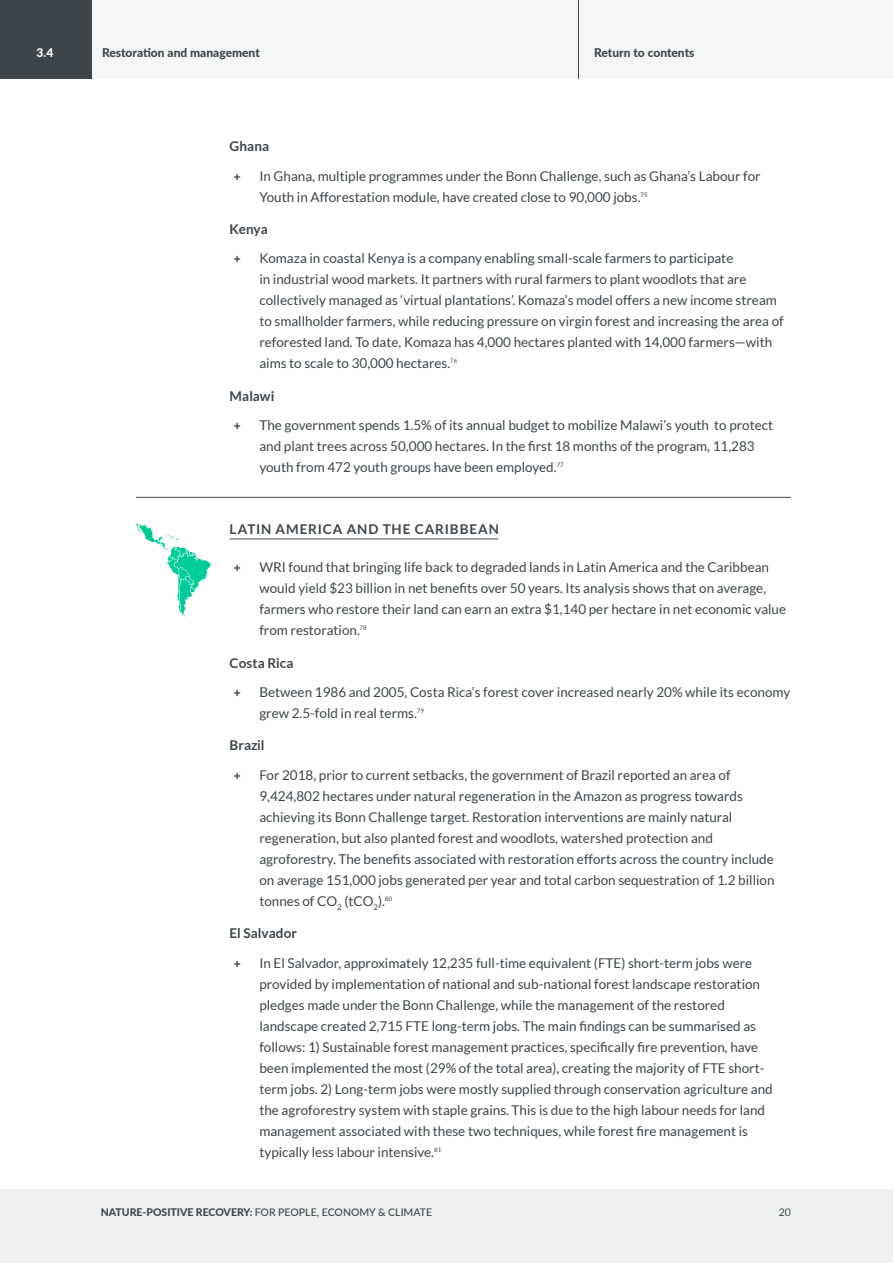
<style>
.page{position:relative;width:893px;height:1263px;background:#fff}
.page>*{position:absolute;margin:0;border:0;box-sizing:border-box;transform-origin:0 0}
.t1{font:13.5px/21px "Lato";color:#3d454a}
.COUNTRY_REGION{font:700 13.5px "Lato";color:#3d454a}
.COUNTRY_CONTINENT{font:700 13.5px "Lato";letter-spacing:.07em;color:#3d454a}
.t2{font:800 12px "Lato";color:#3d454a}
.t3{font:800 12px "Lato";color:#fff}
.t4{font:500 10.5px "Lato";color:#3d454a}
.t5{font:10.5px "Lato";color:#3d454a}
.s1{font-weight:800}
</style>
<div class="page">
<hr style="left:230px;top:538px;width:268px;height:1px;background:#3d454a">
<hr style="left:136px;top:497px;width:655px;height:1px;background:#3d454a">
<svg style="left:136px;top:524px;width:75px;height:93px"></svg>
<div style="left:92px;top:0;width:801px;height:79px;background:#f5f6f6"></div>
<div style="left:0;top:0;width:92px;height:79px;background:#3d454a"></div>
<hr style="left:578px;top:0;width:1px;height:79px;background:#3d454a">
<div style="left:0;top:1189px;width:893px;height:74px;background:#eff0f0"></div>
<p class="t3" style="left:37px;top:44px;width:18px">3.4</p>
<p class="t2" style="left:102px;top:44px;width:159px">Restoration and management</p>
<p class="t2" style="left:594px;top:44px;width:102px">Return to contents</p>
<p class="COUNTRY_REGION" style="left:230px;top:139px;width:41px">Ghana</p>
<p class="t2" style="left:234px;top:167px;width:8px">+</p>
<p class="t1" style="left:259px;top:165px;width:503px">In Ghana, multiple programmes under the Bonn Challenge, such as Ghana’s Labour for<br>Youth in Afforestation module, have created close to 90,000 jobs.<sup>75</sup></p>
<p class="COUNTRY_REGION" style="left:230px;top:221px;width:40px">Kenya</p>
<p class="t2" style="left:234px;top:250px;width:8px">+</p>
<p class="t1" style="left:259px;top:248px;width:526px">Komaza in coastal Kenya is a company enabling small-scale farmers to participate<br>in industrial wood markets. It partners with rural farmers to plant woodlots that are collectively managed as ‘virtual plantations’. Komaza’s model offers a new income stream to smallholder farmers, while reducing pressure on virgin forest and increasing the area of reforested land. To date, Komaza has 4,000 hectares planted with 14,000 farmers—with aims to scale to 30,000 hectares.<sup>76</sup></p>
<p class="COUNTRY_REGION" style="left:230px;top:388px;width:46px">Malawi</p>
<p class="t2" style="left:234px;top:417px;width:8px">+</p>
<p class="t1" style="left:259px;top:415px;width:515px">The government spends 1.5% of its annual budget to mobilize Malawi’s youth to protect and plant trees across 50,000 hectares. In the first 18 months of the program, 11,283 youth from 472 youth groups have been employed.<sup>77</sup></p>
<p class="COUNTRY_CONTINENT" style="left:230px;top:522px;width:271px">LATIN AMERICA AND THE CARIBBEAN</p>
<p class="t2" style="left:234px;top:559px;width:8px">+</p>
<p class="t1" style="left:259px;top:557px;width:528px">WRI found that bringing life back to degraded lands in Latin America and the Caribbean would yield $23 billion in net benefits over 50 years. Its analysis shows that on average, farmers who restore their land can earn an extra $1,140 per hectare in net economic value from restoration.<sup>78</sup></p>
<p class="COUNTRY_REGION" style="left:230px;top:655px;width:66px">Costa Rica</p>
<p class="t2" style="left:234px;top:684px;width:8px">+</p>
<p class="t1" style="left:259px;top:682px;width:532px">Between 1986 and 2005, Costa Rica’s forest cover increased nearly 20% while its economy grew 2.5-fold in real terms.<sup>79</sup></p>
<p class="COUNTRY_REGION" style="left:230px;top:738px;width:36px">Brazil</p>
<p class="t2" style="left:234px;top:766px;width:8px">+</p>
<p class="t1" style="left:259px;top:764px;width:517px">For 2018, prior to current setbacks, the government of Brazil reported an area of 9,424,802 hectares under natural regeneration in the Amazon as progress towards achieving its Bonn Challenge target. Restoration interventions are mainly natural regeneration, but also planted forest and woodlots, watershed protection and agroforestry. The benefits associated with restoration efforts across the country include on average 151,000 jobs generated per year and total carbon sequestration of 1.2 billion tonnes of CO<sub>2</sub> (tCO<sub>2</sub>).<sup>80</sup></p>
<p class="COUNTRY_REGION" style="left:230px;top:925px;width:69px">El Salvador</p>
<p class="t2" style="left:234px;top:954px;width:8px">+</p>
<p class="t1" style="left:259px;top:952px;width:515px">In El Salvador, approximately 12,235 full-time equivalent (FTE) short-term jobs were provided by implementation of national and sub-national forest landscape restoration pledges made under the Bonn Challenge, while the management of the restored landscape created 2,715 FTE long-term jobs. The main findings can be summarised as follows: 1) Sustainable forest management practices, specifically fire prevention, have been implemented the most (29% of the total area), creating the majority of FTE short&shy;term jobs. 2) Long-term jobs were mostly supplied through conservation agriculture and the agroforestry system with staple grains. This is due to the high labour needs for land management associated with these two techniques, while forest fire management is typically less labour intensive.<sup>81</sup></p>
<p class="t4" style="left:101px;top:1205px;width:333px"><span class="s1">NATURE-POSITIVE RECOVERY:</span> FOR PEOPLE, ECONOMY &amp; CLIMATE</p>
<p class="t5" style="left:779px;top:1206px;width:14px">20</p>
</div>
